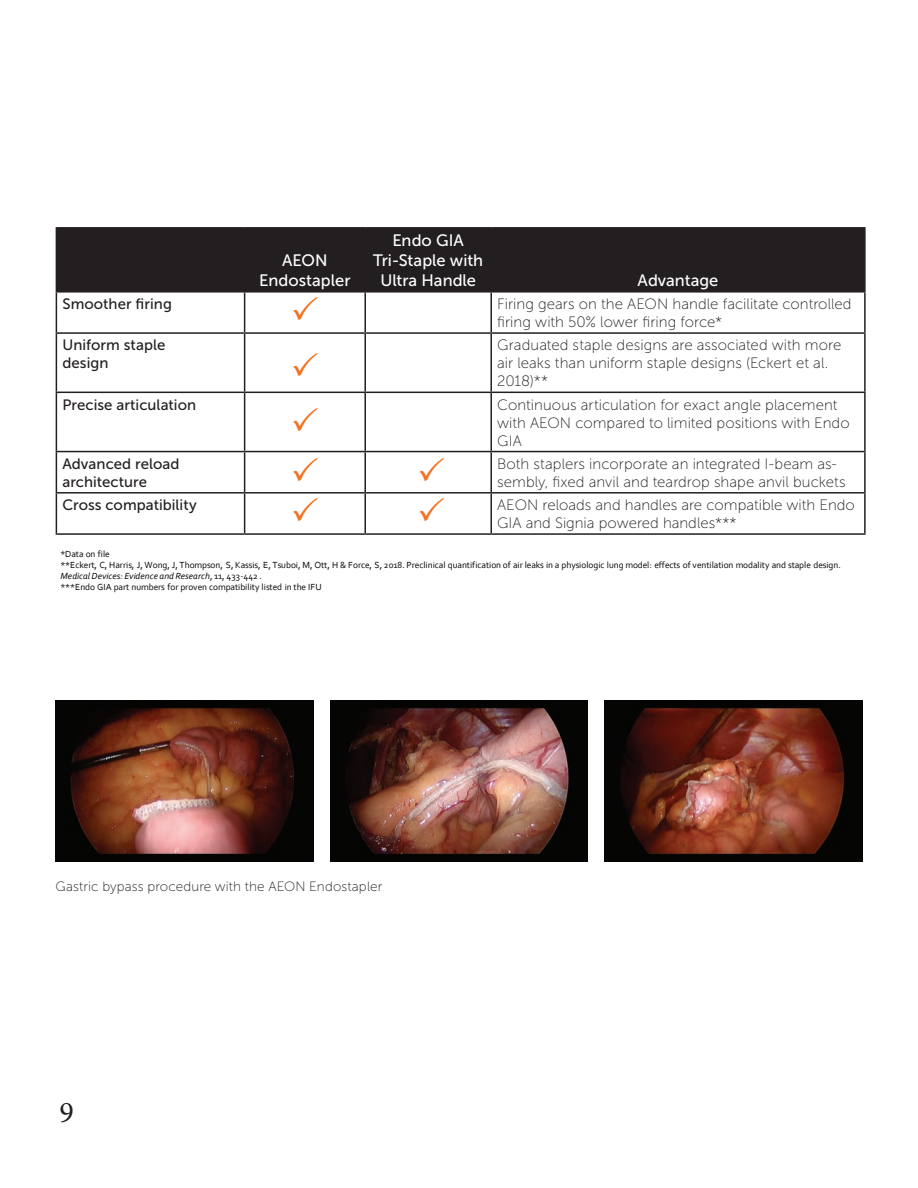
<style>
.page{position:relative;width:918px;height:1188px;background:#fff}
.page>*{position:absolute;margin:0;border:0;box-sizing:border-box;transform-origin:0 0}
.t1{font:30px "Minion Pro";color:#231f20}
.t2{font:16.5px/19.8px "Museo Sans 500";color:#fff;text-align:center}
.t3{font:15px/18px "Museo Sans 100";color:#231f20}
.t4{font:15px/18px "Museo Sans 500";letter-spacing:.005em;color:#231f20}
.t5{font:13.5px "Museo Sans 100";letter-spacing:.01em;color:#231f20}
.t6{font:9.3px/11.1px "Corbel";letter-spacing:-.01em;color:#040503}
.s1{font-style:italic}
</style>
<div class="page">
<div style="left:57px;top:229px;width:807px;height:62px;background:#231f20"></div>
<hr style="left:244px;top:229px;width:1px;height:62px;background:#231f20">
<hr style="left:364px;top:229px;width:2px;height:62px;background:#231f20">
<hr style="left:490px;top:229px;width:2px;height:62px;background:#231f20">
<hr style="left:56px;top:293px;width:1px;height:39px;background:#231f20">
<hr style="left:244px;top:293px;width:1px;height:39px;background:#231f20">
<hr style="left:364px;top:293px;width:2px;height:39px;background:#231f20">
<hr style="left:490px;top:293px;width:2px;height:39px;background:#231f20">
<hr style="left:864px;top:293px;width:2px;height:39px;background:#231f20">
<hr style="left:56px;top:332px;width:189px;height:2px;background:#231f20">
<hr style="left:56px;top:334px;width:1px;height:58px;background:#231f20">
<hr style="left:245px;top:332px;width:120px;height:2px;background:#231f20">
<hr style="left:244px;top:334px;width:1px;height:58px;background:#231f20">
<hr style="left:365px;top:332px;width:126px;height:2px;background:#231f20">
<hr style="left:364px;top:334px;width:2px;height:58px;background:#231f20">
<hr style="left:491px;top:332px;width:375px;height:2px;background:#231f20">
<hr style="left:490px;top:334px;width:2px;height:58px;background:#231f20">
<hr style="left:864px;top:334px;width:2px;height:58px;background:#231f20">
<hr style="left:56px;top:392px;width:189px;height:1px;background:#231f20">
<hr style="left:56px;top:393px;width:1px;height:58px;background:#231f20">
<hr style="left:245px;top:392px;width:120px;height:1px;background:#231f20">
<hr style="left:244px;top:393px;width:1px;height:58px;background:#231f20">
<hr style="left:365px;top:392px;width:126px;height:1px;background:#231f20">
<hr style="left:364px;top:393px;width:2px;height:58px;background:#231f20">
<hr style="left:491px;top:392px;width:375px;height:1px;background:#231f20">
<hr style="left:490px;top:393px;width:2px;height:58px;background:#231f20">
<hr style="left:864px;top:393px;width:2px;height:58px;background:#231f20">
<hr style="left:56px;top:451px;width:189px;height:1px;background:#231f20">
<hr style="left:56px;top:452px;width:1px;height:40px;background:#231f20">
<hr style="left:245px;top:451px;width:120px;height:1px;background:#231f20">
<hr style="left:244px;top:452px;width:1px;height:40px;background:#231f20">
<hr style="left:365px;top:451px;width:126px;height:1px;background:#231f20">
<hr style="left:364px;top:452px;width:2px;height:40px;background:#231f20">
<hr style="left:491px;top:451px;width:375px;height:1px;background:#231f20">
<hr style="left:490px;top:452px;width:2px;height:40px;background:#231f20">
<hr style="left:864px;top:452px;width:2px;height:40px;background:#231f20">
<hr style="left:56px;top:492px;width:189px;height:2px;background:#231f20">
<hr style="left:56px;top:494px;width:1px;height:39px;background:#231f20">
<hr style="left:245px;top:492px;width:120px;height:2px;background:#231f20">
<hr style="left:244px;top:494px;width:1px;height:39px;background:#231f20">
<hr style="left:365px;top:492px;width:126px;height:2px;background:#231f20">
<hr style="left:364px;top:494px;width:2px;height:39px;background:#231f20">
<hr style="left:491px;top:492px;width:375px;height:2px;background:#231f20">
<hr style="left:490px;top:494px;width:2px;height:39px;background:#231f20">
<hr style="left:864px;top:494px;width:2px;height:39px;background:#231f20">
<hr style="left:56px;top:533px;width:189px;height:2px;background:#231f20">
<hr style="left:245px;top:533px;width:120px;height:2px;background:#231f20">
<hr style="left:365px;top:533px;width:126px;height:2px;background:#231f20">
<hr style="left:491px;top:533px;width:375px;height:2px;background:#231f20">
<hr style="left:56px;top:227px;width:189px;height:2px;background:#231f20">
<hr style="left:56px;top:229px;width:1px;height:62px;background:#231f20">
<hr style="left:245px;top:227px;width:120px;height:2px;background:#231f20">
<hr style="left:365px;top:227px;width:126px;height:2px;background:#231f20">
<hr style="left:491px;top:227px;width:375px;height:2px;background:#231f20">
<hr style="left:864px;top:229px;width:2px;height:62px;background:#231f20">
<hr style="left:56px;top:291px;width:189px;height:2px;background:#231f20">
<hr style="left:245px;top:291px;width:120px;height:2px;background:#231f20">
<hr style="left:365px;top:291px;width:126px;height:2px;background:#231f20">
<hr style="left:491px;top:291px;width:375px;height:2px;background:#231f20">
<img style="left:56px;top:700px;width:257px;height:161px">
<img style="left:330px;top:700px;width:258px;height:161px">
<img style="left:605px;top:700px;width:257px;height:161px">
<p class="t2" style="left:259px;top:250px;width:93px">AEON<br>Endostapler</p>
<p class="t2" style="left:373px;top:231px;width:111px">Endo GIA<br>Tri-Staple with<br>Ultra Handle</p>
<p class="t2" style="left:638px;top:270px;width:82px">Advantage</p>
<p class="t4" style="left:62px;top:295px;width:111px">Smoother firing</p>
<p class="t3" style="left:497px;top:295px;width:356px">Firing gears on the AEON handle facilitate controlled firing with 50% lower firing force*</p>
<p class="t4" style="left:62px;top:336px;width:105px">Uniform staple design</p>
<p class="t3" style="left:497px;top:336px;width:346px">Graduated staple designs are associated with more air leaks than uniform staple designs (Eckert et al.<br>2018)**</p>
<p class="t4" style="left:62px;top:395px;width:135px">Precise articulation</p>
<p class="t3" style="left:497px;top:396px;width:354px">Continuous articulation for exact angle placement with AEON compared to limited positions with Endo<br>GIA</p>
<p class="t4" style="left:62px;top:455px;width:119px">Advanced reload architecture</p>
<p class="t3" style="left:497px;top:455px;width:350px">Both staplers incorporate an integrated I-beam as&shy;sembly, fixed anvil and teardrop shape anvil buckets</p>
<p class="t4" style="left:62px;top:496px;width:136px">Cross compatibility</p>
<p class="t3" style="left:497px;top:496px;width:359px">AEON reloads and handles are compatible with Endo<br>GIA and Signia powered handles***</p>
<p class="t6" style="left:60px;top:548px;width:782px">*Data on file<br>**Eckert, C, Harris, J, Wong, J, Thompson, S, Kassis, E, Tsuboi, M, Ott, H &amp; Force, S, 2018. Preclinical quantification of air leaks in a physiologic lung model: effects of ventilation modality and staple design.<br><span class="s1">Medical Devices: Evidence and Research</span>, 11, 433-442 .<br>***Endo GIA part numbers for proven compatibility listed in the IFU</p>
<p class="t5" style="left:56px;top:879px;width:328px">Gastric bypass procedure with the AEON Endostapler</p>
<h1 class="t1" style="left:59px;top:1092px;width:16px">9</h1>
</div>
